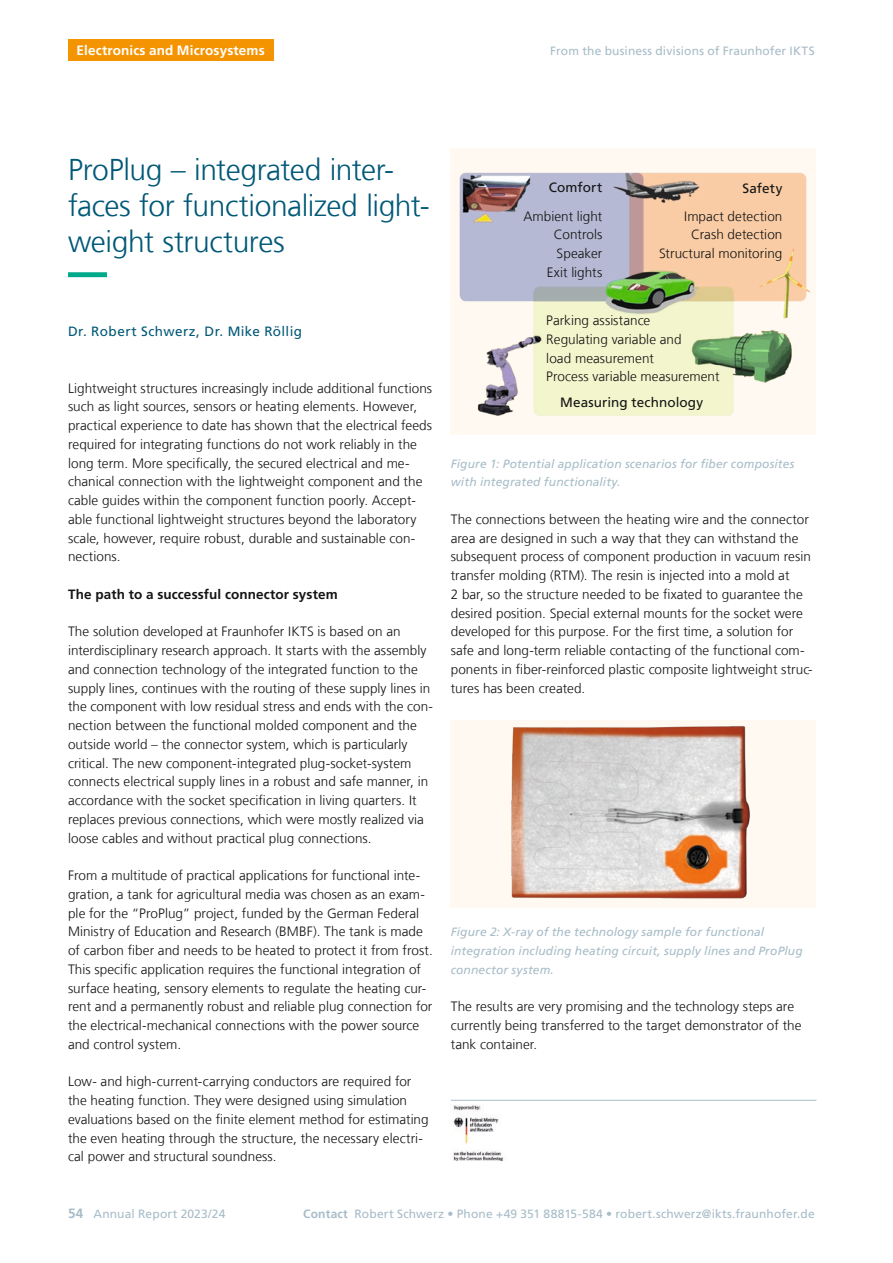
<style>
.page{position:relative;width:893px;height:1263px;background:#fff}
.page>*{position:absolute;margin:0;border:0;box-sizing:border-box;transform-origin:0 0}
.t1{font:300 30px/36px "Frutiger LT Com";letter-spacing:-.015em;color:#005877}
.t2{font:300 13.5px/18.8px "Frutiger LT Com";letter-spacing:.005em;color:#131413}
.t3{font:700 13.5px "Frutiger LT Com";letter-spacing:.01em;color:#131413}
.t4{font:13.5px "Frutiger LT Com";letter-spacing:.005em;color:#131413}
.t5{font:13.5px "Frutiger LT Com";letter-spacing:.03em;color:#005877}
.t6{font:700 13.5px "Frutiger LT Com";letter-spacing:.01em;color:#fff}
.t7{font:italic 12px/18.8px "Frutiger LT Com";letter-spacing:.01em;color:#a7bcc8}
.t8{font:12px "Frutiger LT Com";letter-spacing:.015em;color:#a7bcc8}
.s1{font-weight:700;font-size:13.5px}
.s2{font-weight:700}
</style>
<div class="page">
<hr style="left:451px;top:1100px;width:365px;height:1px;background:#a7bcc8">
<img style="left:453px;top:1105px;width:51px;height:56px">
<svg style="left:68px;top:272px;width:39px;height:5px"></svg>
<div style="left:451px;top:721px;width:365px;height:187px;background:#fff9f1"></div>
<img style="left:511px;top:726px;width:239px;height:173px">
<div style="left:68px;top:39px;width:205px;height:21px;background:#f59401"></div>
<div style="left:451px;top:149px;width:365px;height:286px;background:#fff9f1"></div>
<img style="left:459px;top:172px;width:351px;height:244px">
<p class="t6" style="left:77px;top:42px;width:190px">Electronics and Microsystems</p>
<p class="t8" style="left:550px;top:44px;width:266px">From the business divisions of Fraunhofer IKTS</p>
<h1 class="t1" style="left:68px;top:152px;width:363px">ProPlug – integrated inter&shy;faces for functionalized light&shy;weight structures</h1>
<p class="t5" style="left:68px;top:324px;width:236px">Dr. Robert Schwerz, Dr. Mike Röllig</p>
<p class="t2" style="left:68px;top:379px;width:366px">Lightweight structures increasingly include additional functions such as light sources, sensors or heating elements. However, practical experience to date has shown that the electrical feeds required for integrating functions do not work reliably in the long term. More specifically, the secured electrical and me&shy;chanical connection with the lightweight component and the cable guides within the component function poorly. Accept&shy;able functional lightweight structures beyond the laboratory scale, however, require robust, durable and sustainable con&shy;nections.</p>
<p class="t3" style="left:68px;top:586px;width:271px">The path to a successful connector system</p>
<p class="t2" style="left:68px;top:622px;width:366px">The solution developed at Fraunhofer IKTS is based on an interdisciplinary research approach. It starts with the assembly and connection technology of the integrated function to the supply lines, continues with the routing of these supply lines in the component with low residual stress and ends with the con&shy;nection between the functional molded component and the outside world – the connector system, which is particularly critical. The new component-integrated plug-socket-system connects electrical supply lines in a robust and safe manner, in accordance with the socket specification in living quarters. It replaces previous connections, which were mostly realized via loose cables and without practical plug connections.</p>
<p class="t2" style="left:68px;top:866px;width:366px">From a multitude of practical applications for functional inte&shy;gration, a tank for agricultural media was chosen as an exam&shy;ple for the “ProPlug” project, funded by the German Federal Ministry of Education and Research (BMBF). The tank is made of carbon fiber and needs to be heated to protect it from frost.<br>This specific application requires the functional integration of surface heating, sensory elements to regulate the heating cur&shy;rent and a permanently robust and reliable plug connection for the electrical-mechanical connections with the power source and control system.</p>
<p class="t2" style="left:68px;top:1072px;width:362px">Low- and high-current-carrying conductors are required for the heating function. They were designed using simulation evaluations based on the finite element method for estimating the even heating through the structure, the necessary electri&shy;cal power and structural soundness.</p>
<p class="t4" style="left:549px;top:180px;width:55px">Comfort</p>
<p class="t2" style="left:523px;top:207px;width:80px;text-align:right">Ambient light<br>Controls<br>Speaker<br>Exit lights</p>
<p class="t2" style="left:659px;top:207px;width:125px;text-align:right">Impact detection<br>Crash detection<br>Structural monitoring</p>
<p class="t2" style="left:546px;top:311px;width:175px">Parking assistance<br>Regulating variable and<br>load measurement<br>Process variable measurement</p>
<p class="t4" style="left:742px;top:180px;width:42px">Safety</p>
<p class="t4" style="left:560px;top:394px;width:144px">Measuring technology</p>
<p class="t7" style="left:451px;top:454px;width:345px">Figure 1: Potential application scenarios for fiber composites with integrated functionality.</p>
<p class="t2" style="left:451px;top:510px;width:363px">The connections between the heating wire and the connector area are designed in such a way that they can withstand the subsequent process of component production in vacuum resin transfer molding (RTM). The resin is injected into a mold at<br>2 bar, so the structure needed to be fixated to guarantee the desired position. Special external mounts for the socket were developed for this purpose. For the first time, a solution for safe and long-term reliable contacting of the functional com&shy;ponents in fiber-reinforced plastic composite lightweight struc&shy;tures has been created.</p>
<p class="t7" style="left:451px;top:923px;width:353px">Figure 2: X-ray of the technology sample for functional integration including heating circuit, supply lines and ProPlug connector system.</p>
<p class="t2" style="left:451px;top:997px;width:352px">The results are very promising and the technology steps are currently being transferred to the target demonstrator of the tank container.</p>
<p class="t8" style="left:68px;top:1206px;width:159px"><span class="s1">54</span> Annual Report 2023/24</p>
<p class="t8" style="left:303px;top:1206px;width:513px"><span class="s2">Contact</span> Robert Schwerz • Phone +49 351 88815-584 • robert.schwerz@ikts.fraunhofer.de</p>
</div>
